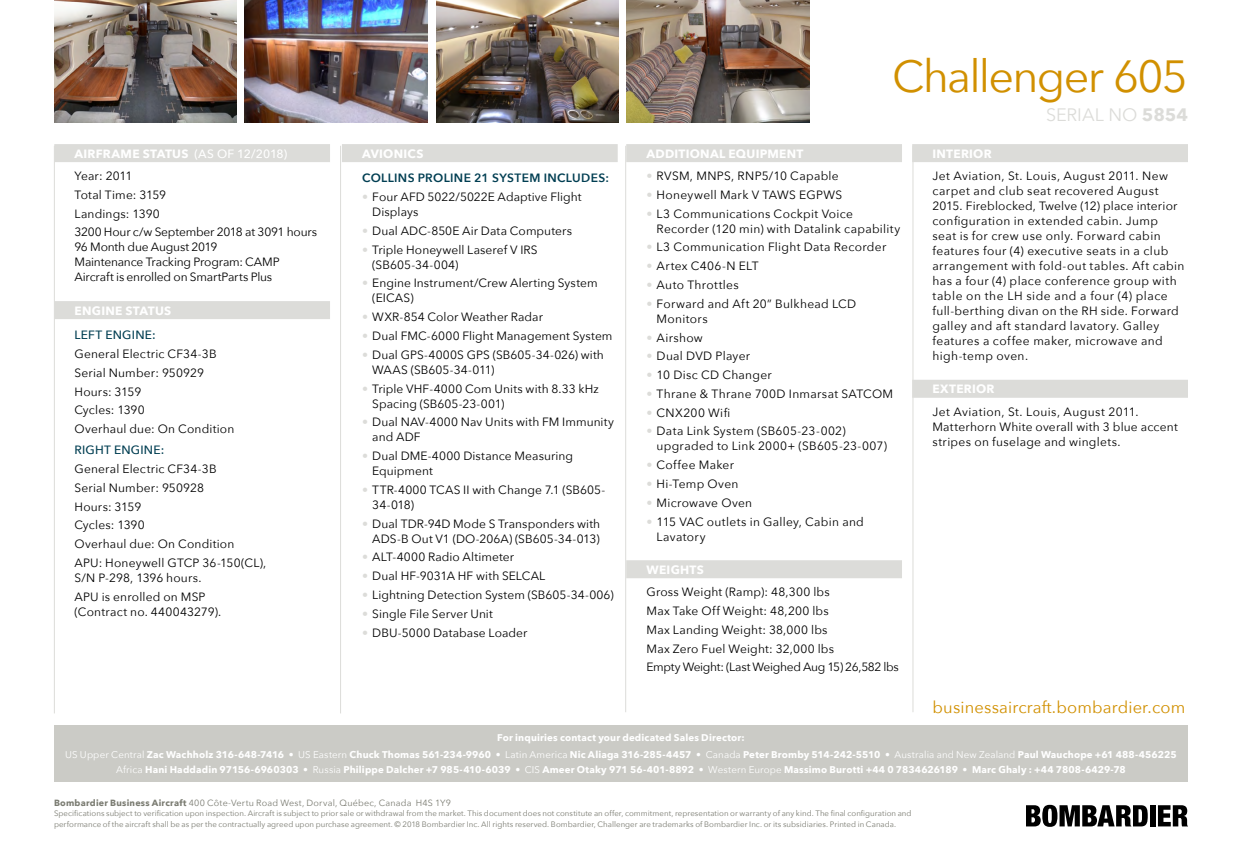
<style>
.page{position:relative;width:1242px;height:864px;background:#fff}
.page>*{position:absolute;margin:0;border:0;box-sizing:border-box;transform-origin:0 0}
.t1{font:45px "Avenir Next";letter-spacing:-.04em;color:#d19000}
.t2{font:18px "Avenir Next";color:#dcdcd9}
.t3{font:16.5px "Avenir Next";letter-spacing:.01em;color:#d19000}
.t4{font:12px/15px "Avenir Next";letter-spacing:.015em;color:#000}
.t5{font:12px/15px "Avenir Next";letter-spacing:.035em;color:#000}
.t6{font:12px/18.8px "Avenir Next";letter-spacing:-.015em;color:#000}
.t7{font:700 12px/22.4px "Avenir Next";letter-spacing:.02em;color:#fff}
.t8{font:600 12px "Avenir Next";letter-spacing:.03em;color:#003e52}
.t9{font:500 12px "Avenir Next";letter-spacing:.02em;color:#003e52}
.t10{font:700 9.75px/15.9px "Avenir Next";letter-spacing:.015em;color:#fff;text-align:center}
.t11{font:9px "Avenir Next";letter-spacing:.02em;color:#7b7c72}
.t12{font:7.8px/10.5px "Avenir Next";letter-spacing:.005em;color:#7b7c72}
.s1{font-weight:500}
.s2{font-weight:400;color:#000}
.s3{color:#dcdcd9}
.s4{font-weight:700}
.s5{font-weight:400}
</style>
<div class="page">
<hr style="left:54px;top:146px;width:1px;height:567px;background:#dcdcd9">
<hr style="left:340px;top:146px;width:1px;height:567px;background:#dcdcd9">
<hr style="left:625px;top:146px;width:1px;height:566px;background:#dcdcd9">
<hr style="left:913px;top:146px;width:1px;height:566px;background:#dcdcd9">
<img style="left:54px;top:0;width:182px;height:122px">
<img style="left:245px;top:0;width:183px;height:122px">
<img style="left:437px;top:0;width:181px;height:122px">
<img style="left:627px;top:0;width:183px;height:122px">
<svg style="left:1026px;top:805px;width:122px;height:22px"></svg>
<div style="left:1150px;top:805px;width:5px;height:21px;background:#000"></div>
<svg style="left:1158px;top:805px;width:30px;height:21px"></svg>
<div style="left:54px;top:144px;width:276px;height:18px;background:#dcdcd9"></div>
<div style="left:54px;top:301px;width:276px;height:18px;background:#dcdcd9"></div>
<div style="left:342px;top:144px;width:276px;height:18px;background:#dcdcd9"></div>
<div style="left:626px;top:144px;width:276px;height:18px;background:#dcdcd9"></div>
<div style="left:626px;top:560px;width:276px;height:18px;background:#dcdcd9"></div>
<div style="left:912px;top:144px;width:276px;height:18px;background:#dcdcd9"></div>
<div style="left:912px;top:380px;width:276px;height:18px;background:#dcdcd9"></div>
<div style="left:54px;top:726px;width:1134px;height:56px;background:#cbcbc6"></div>
<p class="t7" style="left:75px;top:142px;width:214px">AIRFRAME STATUS <span class="s1">(AS OF 12/2018)<br></span><span class="s2">Year: 2011</span></p>
<p class="t6" style="left:75px;top:185px;width:244px">Total Time: 3159<br>Landings: 1390<br>3200 Hour c/w September 2018 at 3091 hours</p>
<p class="t6" style="left:75px;top:239px;width:207px;line-height:15px">96 Month due August 2019<br>Maintenance Tracking Program: CAMP<br>Aircraft is enrolled on SmartParts Plus</p>
<p class="t7" style="left:75px;top:299px;width:98px">ENGINE STATUS</p>
<p class="t9" style="left:75px;top:325px;width:83px">LEFT ENGINE:</p>
<p class="t4" style="left:75px;top:344px;width:161px;line-height:18.8px">General Electric CF34-3B<br>Serial Number: 950929<br>Hours: 3159<br>Cycles: 1390<br>Overhaul due: On Condition</p>
<p class="t9" style="left:75px;top:440px;width:91px">RIGHT ENGINE:</p>
<p class="t4" style="left:75px;top:459px;width:193px;line-height:18.8px">General Electric CF34-3B<br>Serial Number: 950928<br>Hours: 3159<br>Cycles: 1390<br>Overhaul due: On Condition<br>APU: Honeywell GTCP 36-150(CL),</p>
<p class="t4" style="left:75px;top:568px;width:133px;line-height:18.8px">S/N P-298, 1396 hours.<br>APU is enrolled on MSP</p>
<p class="t4" style="left:75px;top:603px;width:148px">(Contract no. 440043279).</p>
<p class="t7" style="left:362px;top:142px;width:63px">AVIONICS</p>
<p class="t8" style="left:362px;top:168px;width:248px">COLLINS PROLINE 21 SYSTEM INCLUDES:</p>
<p class="t4" style="left:372px;top:189px;width:211px;text-indent:-10px"><span class="s3">•</span> Four AFD 5022/5022E Adaptive Flight<br>Displays</p>
<p class="t4" style="left:362px;top:223px;width:211px"><span class="s3">•</span> Dual ADC-850E Air Data Computers</p>
<p class="t4" style="left:372px;top:241px;width:167px;text-indent:-10px"><span class="s3">•</span> Triple Honeywell Laseref V IRS (SB605-34-004)</p>
<p class="t4" style="left:372px;top:275px;width:227px;text-indent:-10px"><span class="s3">•</span> Engine Instrument/Crew Alerting System (EICAS)</p>
<p class="t4" style="left:362px;top:309px;width:182px"><span class="s3">•</span> WXR-854 Color Weather Radar</p>
<p class="t4" style="left:362px;top:328px;width:252px"><span class="s3">•</span> Dual FMC-6000 Flight Management System</p>
<p class="t4" style="left:372px;top:347px;width:233px;text-indent:-10px"><span class="s3">•</span> Dual GPS-4000S GPS (SB605-34-026) with<br>WAAS (SB605-34-011)</p>
<p class="t4" style="left:372px;top:380px;width:228px;text-indent:-10px"><span class="s3">•</span> Triple VHF-4000 Com Units with 8.33 kHz<br>Spacing (SB605-23-001)</p>
<p class="t4" style="left:372px;top:414px;width:243px;text-indent:-10px"><span class="s3">•</span> Dual NAV-4000 Nav Units with FM Immunity and ADF</p>
<p class="t4" style="left:372px;top:448px;width:202px;text-indent:-10px"><span class="s3">•</span> Dual DME-4000 Distance Measuring<br>Equipment</p>
<p class="t4" style="left:372px;top:482px;width:235px;text-indent:-10px"><span class="s3">•</span> TTR-4000 TCAS II with Change 7.1 (SB605-<br>34-018)</p>
<p class="t4" style="left:362px;top:515px;width:240px;text-align:right"><span class="s3">•</span> Dual TDR-94D Mode S Transponders with<br>ADS-B Out V1 (DO-206A) (SB605-34-013)</p>
<p class="t4" style="left:362px;top:549px;width:153px"><span class="s3">•</span> ALT-4000 Radio Altimeter</p>
<p class="t4" style="left:362px;top:568px;width:185px"><span class="s3">•</span> Dual HF-9031A HF with SELCAL</p>
<p class="t4" style="left:362px;top:587px;width:253px"><span class="s3">•</span> Lightning Detection System (SB605-34-006)</p>
<p class="t4" style="left:362px;top:606px;width:132px"><span class="s3">•</span> Single File Server Unit</p>
<p class="t4" style="left:362px;top:624px;width:167px"><span class="s3">•</span> DBU-5000 Database Loader</p>
<h1 class="t1" style="left:892px;top:39px;width:297px">Challenger 605</h1>
<h2 class="t2" style="left:1046px;top:99px;width:143px">SERIAL NO <span class="s4">5854</span></h2>
<p class="t7" style="left:646px;top:142px;width:159px">ADDITIONAL EQUIPMENT</p>
<p class="t4" style="left:646px;top:168px;width:194px"><span class="s3">•</span> RVSM, MNPS, RNP5/10 Capable</p>
<p class="t4" style="left:646px;top:187px;width:197px"><span class="s3">•</span> Honeywell Mark V TAWS EGPWS</p>
<p class="t4" style="left:657px;top:205px;width:245px;text-indent:-10px"><span class="s3">•</span> L3 Communications Cockpit Voice<br>Recorder (120 min) with Datalink capability</p>
<p class="t4" style="left:646px;top:239px;width:241px"><span class="s3">•</span> L3 Communication Flight Data Recorder</p>
<p class="t4" style="left:646px;top:258px;width:114px"><span class="s3">•</span> Artex C406-N ELT</p>
<p class="t4" style="left:646px;top:277px;width:94px"><span class="s3">•</span> Auto Throttles</p>
<p class="t4" style="left:657px;top:296px;width:201px;text-indent:-10px"><span class="s3">•</span> Forward and Aft 20” Bulkhead LCD<br>Monitors</p>
<p class="t4" style="left:646px;top:329px;width:58px"><span class="s3">•</span> Airshow</p>
<p class="t4" style="left:646px;top:348px;width:105px"><span class="s3">•</span> Dual DVD Player</p>
<p class="t4" style="left:646px;top:367px;width:127px"><span class="s3">•</span> 10 Disc CD Changer</p>
<p class="t4" style="left:646px;top:386px;width:248px"><span class="s3">•</span> Thrane &amp; Thrane 700D Inmarsat SATCOM</p>
<p class="t5" style="left:646px;top:404px;width:85px"><span class="s3">•</span> CNX200 Wifi</p>
<p class="t4" style="left:657px;top:423px;width:232px;text-indent:-10px"><span class="s3">•</span> Data Link System (SB605-23-002) upgraded to Link 2000+ (SB605-23-007)</p>
<p class="t4" style="left:646px;top:457px;width:89px"><span class="s3">•</span> Coffee Maker</p>
<p class="t4" style="left:646px;top:476px;width:93px"><span class="s3">•</span> Hi-Temp Oven</p>
<p class="t4" style="left:646px;top:495px;width:107px"><span class="s3">•</span> Microwave Oven</p>
<p class="t4" style="left:657px;top:513px;width:209px;text-indent:-10px"><span class="s3">•</span> 115 VAC outlets in Galley, Cabin and<br>Lavatory</p>
<p class="t7" style="left:646px;top:558px;width:59px">WEIGHTS</p>
<p class="t4" style="left:646px;top:582px;width:254px;line-height:18.8px">Gross Weight (Ramp): 48,300 lbs<br>Max Take Off Weight: 48,200 lbs<br>Max Landing Weight: 38,000 lbs<br>Max Zero Fuel Weight: 32,000 lbs<br>Empty Weight: (Last Weighed Aug 15) 26,582 lbs</p>
<p class="t7" style="left:932px;top:142px;width:61px">INTERIOR</p>
<p class="t5" style="left:932px;top:168px;width:254px">Jet Aviation, St. Louis, August 2011. New carpet and club seat recovered August 2015. Fireblocked, Twelve (12) place interior configuration in extended cabin. Jump seat is for crew use only. Forward cabin features four (4) executive seats in a club arrangement with fold-out tables. Aft cabin has a four (4) place conference group with table on the LH side and a four (4) place full-berthing divan on the RH side. Forward galley and aft standard lavatory. Galley features a coffee maker, microwave and high-temp oven.</p>
<p class="t7" style="left:932px;top:378px;width:64px">EXTERIOR</p>
<p class="t4" style="left:932px;top:404px;width:247px">Jet Aviation, St. Louis, August 2011.<br>Matterhorn White overall with 3 blue accent stripes on fuselage and winglets.</p>
<h3 class="t3" style="left:933px;top:694px;width:254px">businessaircraft.bombardier.com</h3>
<p class="t10" style="left:65px;top:730px;width:1113px">For inquiries contact your dedicated Sales Director:<br><span class="s5">US Upper Central</span> Zac Wachholz 316-648-7416 <span class="s5">• US Eastern</span> Chuck Thomas 561-234-9960 <span class="s5">• Latin America</span> Nic Aliaga 316-285-4457 <span class="s5">• Canada</span> Peter Bromby 514-242-5510 <span class="s5">• Australia and New Zealand</span> Paul Wauchope +61 488-456225<br><span class="s5">Africa</span> Hani Haddadin 97156-6960303 <span class="s5">• Russia</span> Philippe Dalcher +7 985-410-6039 <span class="s5">• CIS</span> Ameer Otaky 971 56-401-8892 <span class="s5">• Western Europe</span> Massimo Burotti +44 0 7834626189 <span class="s5">•</span> Marc Ghaly : +44 7808-6429-78</p>
<p class="t11" style="left:54px;top:795px;width:398px"><span class="s4">Bombardier Business Aircraft</span> 400 Côte-Vertu Road West, Dorval, Québec, Canada H4S 1Y9</p>
<p class="t12" style="left:54px;top:808px;width:859px">Specifications subject to verification upon inspection. Aircraft is subject to prior sale or withdrawal from the market. This document does not constitute an offer, commitment, representation or warranty of any kind. The final configuration and performance of the aircraft shall be as per the contractually agreed upon purchase agreement. © 2018 Bombardier Inc. All rights reserved. Bombardier, Challenger are trademarks of Bombardier Inc. or its subsidiaries. Printed in Canada.</p>
</div>
